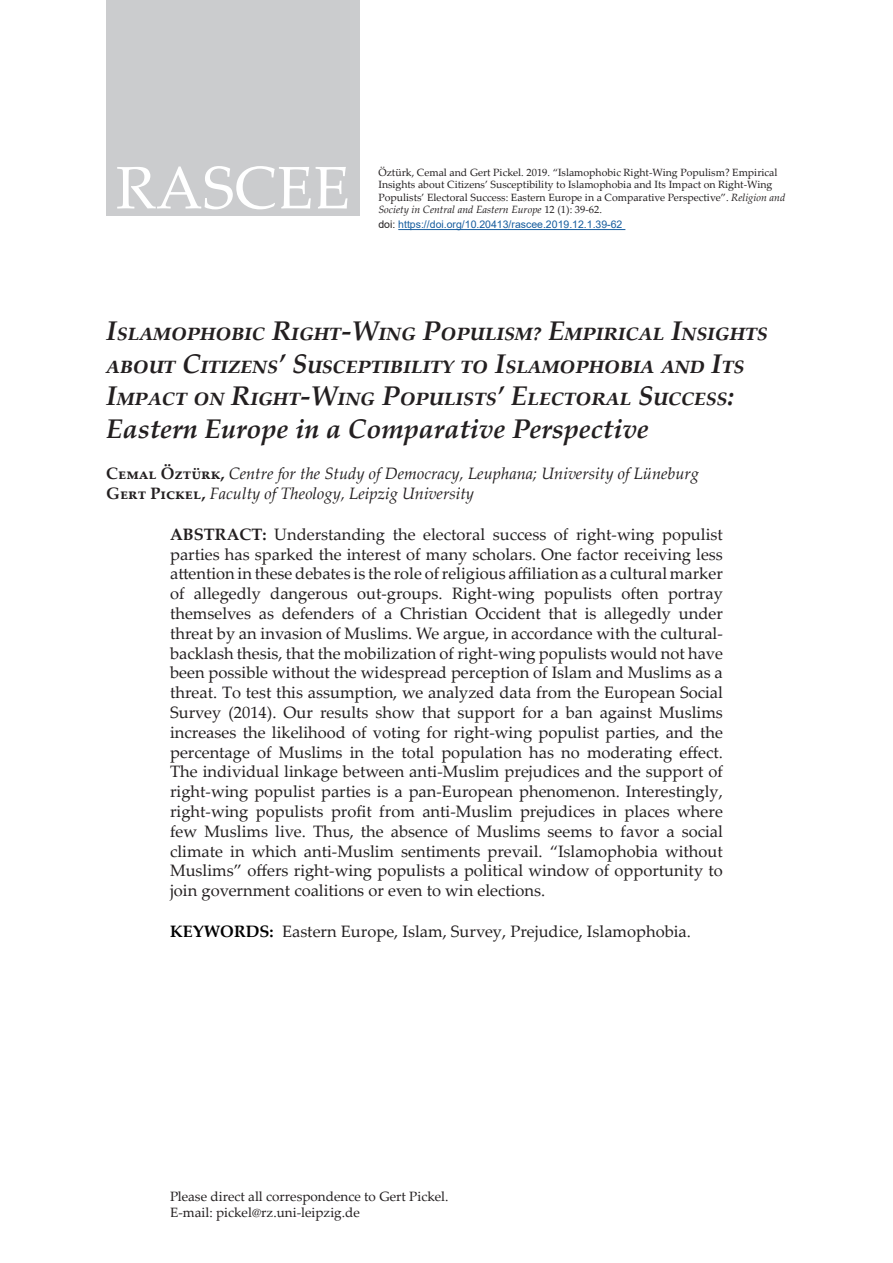
<style>
.page{position:relative;width:893px;height:1263px;background:#fff}
.page>*{position:absolute;margin:0;border:0;box-sizing:border-box;transform-origin:0 0}
.t1{font:60px "Palatino Linotype";color:#fff}
.t2{font:italic 700 27px/32.4px "Palatino Linotype";color:#231f20}
.t3{font:16.5px/19.8px "Palatino Linotype";color:#231f20;text-align:justify}
.t4{font:italic 16.5px/19.8px "Palatino Linotype";color:#231f20}
.t5{font:13.5px/16.2px "Palatino Linotype";color:#231f20}
.t6{font:10.5px/12.6px "Palatino Linotype";color:#231f20}
.t7{font:10.5px "Arial";color:#175d9e}
.s1{font-style:italic}
.s2{color:#231f20}
.s3{font-weight:700;font-style:normal}
.s4{font-weight:700}
.s5{font-weight:700;color:#000}
</style>
<div class="page">
<div style="left:106px;top:0;width:254px;height:215px;background:#cbccce"></div>
<hr style="left:398px;top:229px;width:227px;height:1px;background:#175d9e">
<h1 class="t1" style="left:116px;top:145px;width:236px">RASCEE</h1>
<p class="t6" style="left:378px;top:165px;width:408px">Öztürk, Cemal and Gert Pickel. 2019. “Islamophobic Right-Wing Populism? Empirical Insights about Citizens’ Susceptibility to Islamophobia and Its Impact on Right-Wing Populists’ Electoral Success: Eastern Europe in a Comparative Perspective”. <span class="s1">Religion and Society in Central and Eastern Europe</span> 12 (1): 39-62.</p>
<p class="t7" style="left:378px;top:218px;width:245px"><span class="s2">doi:</span> https://doi.org/10.20413/rascee.2019.12.1.39-62</p>
<h2 class="t2" style="left:106px;top:314px;width:663px">Islamophobic Right-Wing Populism? Empirical Insights about Citizens’ Susceptibility to Islamophobia and Its Impact on Right-Wing Populists’ Electoral Success:<br>Eastern Europe in a Comparative Perspective</h2>
<p class="t4" style="left:106px;top:463px;width:594px"><span class="s3">Cemal Öztürk,</span> Centre for the Study of Democracy, Leuphana; University of Lüneburg<br><span class="s3">Gert Pickel,</span> Faculty of Theology, Leipzig University</p>
<p class="t3" style="left:170px;top:524px;width:554px"><span class="s4">ABSTRACT:</span> Understanding the electoral success of right-wing populist parties has sparked the interest of many scholars. One factor receiving less attention in these debates is the role of religious affiliation as a cultural marker of allegedly dangerous out-groups. Right-wing populists often portray themselves as defenders of a Christian Occident that is allegedly under threat by an invasion of Muslims. We argue, in accordance with the cultural&shy;backlash thesis, that the mobilization of right-wing populists would not have been possible without the widespread perception of Islam and Muslims as a threat. To test this assumption, we analyzed data from the European Social Survey (2014). Our results show that support for a ban against Muslims increases the likelihood of voting for right-wing populist parties, and the percentage of Muslims in the total population has no moderating effect.<br>The individual linkage between anti-Muslim prejudices and the support of right-wing populist parties is a pan-European phenomenon. Interestingly, right-wing populists profit from anti-Muslim prejudices in places where few Muslims live. Thus, the absence of Muslims seems to favor a social climate in which anti-Muslim sentiments prevail. “Islamophobia without Muslims” offers right-wing populists a political window of opportunity to join government coalitions or even to win elections.</p>
<p class="t3" style="left:170px;top:921px;width:522px"><span class="s5">KEYWORDS:</span> Eastern Europe, Islam, Survey, Prejudice, Islamophobia.</p>
<p class="t5" style="left:170px;top:1187px;width:280px">Please direct all correspondence to Gert Pickel.<br>E-mail: pickel@rz.uni-leipzig.de</p>
</div>
